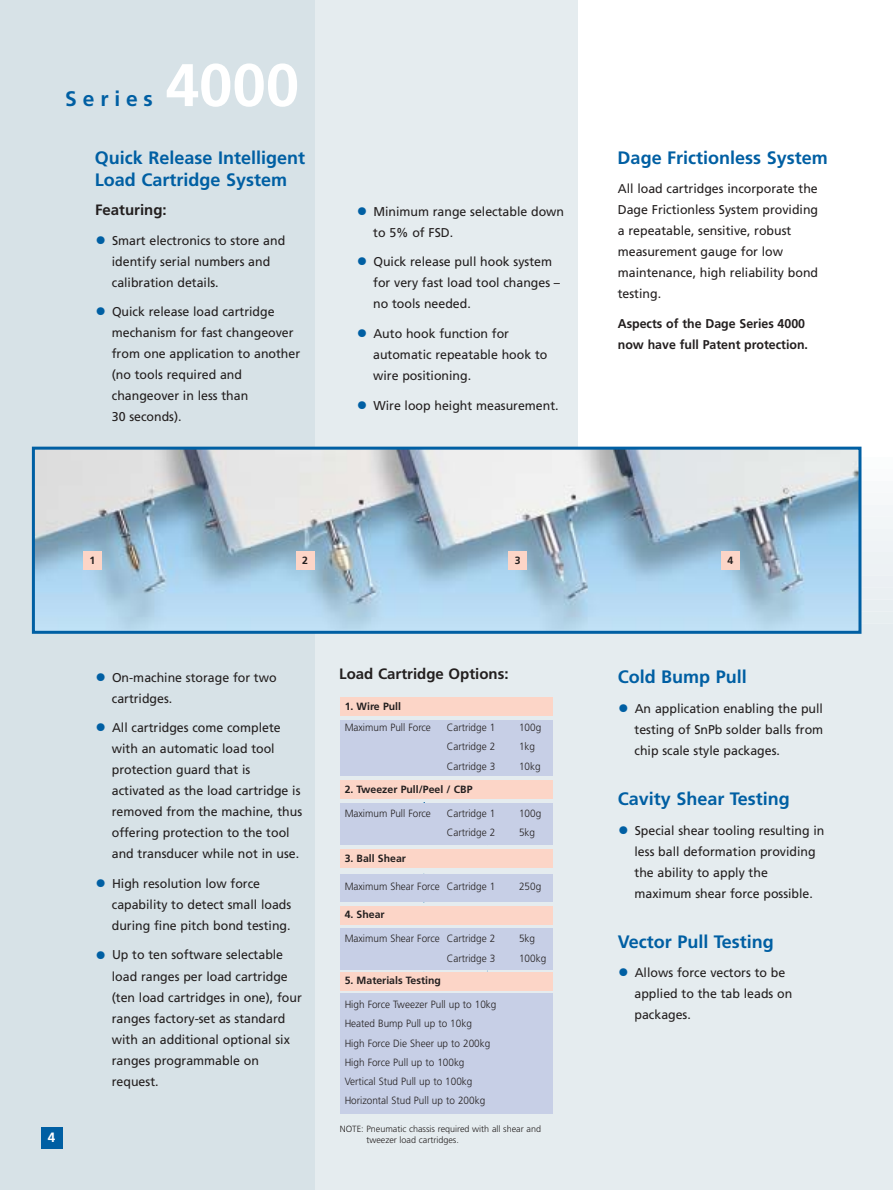
<style>
.page{position:relative;width:893px;height:1190px;background:#fff}
.page>*{position:absolute;margin:0;border:0;box-sizing:border-box;transform-origin:0 0}
.t1{font:700 60px "Frutiger";color:#fff}
.t2{font:700 21px "Frutiger";letter-spacing:.28em;color:#005fa3}
.t3{font:700 18px/22.5px "Frutiger";color:#005fa3}
.t4{font:700 15px "Frutiger";color:#231f1f}
.t5{font:700 13.5px "Frutiger";color:#fff}
.t6{font:12.75px/21px "Frutiger";color:#231f1f}
.t7{font:700 12.75px/21px "Frutiger";color:#231f1f}
.t8{font:300 10.5px/19.2px "Frutiger";color:#231f1f;scale:.95 1}
.t9{font:700 10.5px "Frutiger";color:#231f1f}
.t10{font:300 9px/10.5px "Frutiger";color:#231f1f}
.s1{font-size:22.5px;color:#005fa3}
</style>
<div class="page">
<div style="left:0;top:0;width:578px;height:1190px;background:#e5ecef"></div>
<div style="left:578px;top:621px;width:314px;height:13px;background:#e5ecef"></div>
<div style="left:578px;top:609px;width:314px;height:16px;background:#e7eef0"></div>
<div style="left:578px;top:598px;width:314px;height:15px;background:#e8eef1"></div>
<div style="left:578px;top:586px;width:314px;height:15px;background:#eaeff2"></div>
<div style="left:578px;top:574px;width:314px;height:15px;background:#ebeff3"></div>
<div style="left:578px;top:562px;width:314px;height:15px;background:#edf1f4"></div>
<div style="left:578px;top:550px;width:314px;height:16px;background:#edf2f4"></div>
<div style="left:578px;top:538px;width:314px;height:16px;background:#eff3f6"></div>
<div style="left:578px;top:526px;width:314px;height:16px;background:#f0f4f6"></div>
<div style="left:578px;top:514px;width:314px;height:16px;background:#f2f6f7"></div>
<div style="left:578px;top:503px;width:314px;height:15px;background:#f3f6f8"></div>
<div style="left:578px;top:491px;width:314px;height:15px;background:#f6f8f9"></div>
<div style="left:578px;top:479px;width:314px;height:15px;background:#f7f9fa"></div>
<div style="left:578px;top:467px;width:314px;height:15px;background:#fafbfc"></div>
<div style="left:578px;top:455px;width:314px;height:15px;background:#fbfdfd"></div>
<div style="left:578px;top:446px;width:314px;height:13px;background:#fff"></div>
<div style="left:578px;top:634px;width:314px;height:556px;background:#e5ecef"></div>
<div style="left:0;top:0;width:315px;height:1190px;background:#d7e2e7"></div>
<div style="left:41px;top:1127px;width:21px;height:21px;background:#005fa3"></div>
<img style="left:36px;top:450px;width:821px;height:180px">
<div style="left:32px;top:446px;width:829px;height:188px;border:3px solid #005fa3"></div>
<div style="left:340px;top:993px;width:213px;height:120px;background:#c7cfe6"></div>
<div style="left:340px;top:972px;width:213px;height:18px;background:#fcd5c7"></div>
<div style="left:340px;top:928px;width:213px;height:41px;background:#c7cfe6"></div>
<div style="left:340px;top:906px;width:213px;height:18px;background:#fcd5c7"></div>
<div style="left:340px;top:873px;width:213px;height:28px;background:#c7cfe6"></div>
<div style="left:340px;top:849px;width:213px;height:19px;background:#fcd5c7"></div>
<div style="left:340px;top:803px;width:213px;height:41px;background:#c7cfe6"></div>
<div style="left:340px;top:780px;width:213px;height:19px;background:#fcd5c7"></div>
<div style="left:340px;top:720px;width:213px;height:55px;background:#c7cfe6"></div>
<div style="left:340px;top:697px;width:213px;height:19px;background:#fcd5c7"></div>
<div style="left:83px;top:551px;width:18px;height:19px;background:#fcd5c7"></div>
<div style="left:296px;top:551px;width:18px;height:19px;background:#fcd5c7"></div>
<div style="left:508px;top:551px;width:19px;height:19px;background:#fcd5c7"></div>
<div style="left:721px;top:551px;width:18px;height:19px;background:#fcd5c7"></div>
<h2 class="t2" style="left:65px;top:90px;width:89px">Series</h2>
<h1 class="t1" style="left:166px;top:61px;width:135px">4000</h1>
<h3 class="t3" style="left:95px;top:148px;width:212px">Quick Release Intelligent<br>Load Cartridge System</h3>
<p class="t4" style="left:95px;top:204px;width:73px">Featuring:</p>
<p class="t6" style="left:112px;top:231px;width:175px;text-indent:-17px"><span class="s1">•</span> Smart electronics to store and identify serial numbers and calibration details.</p>
<p class="t6" style="left:112px;top:302px;width:190px;text-indent:-17px"><span class="s1">•</span> Quick release load cartridge mechanism for fast changeover from one application to another (no tools required and changeover in less than<br>30 seconds).</p>
<p class="t6" style="left:373px;top:202px;width:192px;text-indent:-17px"><span class="s1">•</span> Minimum range selectable down to 5% of FSD.</p>
<p class="t6" style="left:373px;top:252px;width:188px;text-indent:-17px"><span class="s1">•</span> Quick release pull hook system for very fast load tool changes – no tools needed.</p>
<p class="t6" style="left:373px;top:324px;width:176px;text-indent:-17px"><span class="s1">•</span> Auto hook function for automatic repeatable hook to wire positioning.</p>
<p class="t6" style="left:356px;top:395px;width:204px"><span class="s1">•</span> Wire loop height measurement.</p>
<h3 class="t3" style="left:617px;top:148px;width:211px">Dage Frictionless System</h3>
<p class="t6" style="left:617px;top:179px;width:202px">All load cartridges incorporate the<br>Dage Frictionless System providing a repeatable, sensitive, robust measurement gauge for low maintenance, high reliability bond testing.</p>
<p class="t7" style="left:617px;top:314px;width:192px">Aspects of the Dage Series 4000 now have full Patent protection.</p>
<p class="t9" style="left:89px;top:556px;width:7px">1</p>
<p class="t9" style="left:302px;top:556px;width:7px">2</p>
<p class="t9" style="left:515px;top:556px;width:7px">3</p>
<p class="t9" style="left:727px;top:556px;width:7px">4</p>
<p class="t5" style="left:48px;top:1131px;width:9px">4</p>
<p class="t6" style="left:112px;top:668px;width:166px;text-indent:-17px"><span class="s1">•</span> On-machine storage for two cartridges.</p>
<p class="t6" style="left:112px;top:718px;width:192px;text-indent:-17px"><span class="s1">•</span> All cartridges come complete with an automatic load tool protection guard that is activated as the load cartridge is removed from the machine, thus offering protection to the tool and transducer while not in use.</p>
<p class="t6" style="left:112px;top:874px;width:181px;text-indent:-17px"><span class="s1">•</span> High resolution low force capability to detect small loads during fine pitch bond testing.</p>
<p class="t6" style="left:112px;top:945px;width:191px;text-indent:-17px"><span class="s1">•</span> Up to ten software selectable load ranges per load cartridge (ten load cartridges in one), four ranges factory-set as standard with an additional optional six ranges programmable on request.</p>
<p class="t4" style="left:339px;top:667px;width:171px">Load Cartridge Options:</p>
<p class="t9" style="left:344px;top:701px;width:58px">1. Wire Pull</p>
<p class="t8" style="left:344px;top:718px;width:92px">Maximum Pull Force</p>
<p class="t8" style="left:447px;top:718px;width:53px">Cartridge 1</p>
<p class="t8" style="left:519px;top:718px;width:25px">100g</p>
<p class="t8" style="left:447px;top:738px;width:53px">Cartridge 2</p>
<p class="t8" style="left:519px;top:738px;width:18px">1kg</p>
<p class="t8" style="left:447px;top:757px;width:53px">Cartridge 3</p>
<p class="t8" style="left:519px;top:757px;width:24px">10kg</p>
<p class="t9" style="left:344px;top:784px;width:129px">2. Tweezer Pull/Peel / CBP</p>
<p class="t8" style="left:344px;top:804px;width:92px">Maximum Pull Force</p>
<p class="t8" style="left:447px;top:804px;width:53px">Cartridge 1</p>
<p class="t8" style="left:519px;top:804px;width:25px">100g</p>
<p class="t8" style="left:447px;top:823px;width:53px">Cartridge 2</p>
<p class="t8" style="left:519px;top:823px;width:18px">5kg</p>
<p class="t9" style="left:344px;top:853px;width:63px">3. Ball Shear</p>
<p class="t8" style="left:344px;top:878px;width:160px">Maximum Shear Force Cartridge 1</p>
<p class="t8" style="left:519px;top:878px;width:25px">250g</p>
<p class="t9" style="left:344px;top:910px;width:41px">4. Shear</p>
<p class="t8" style="left:344px;top:930px;width:160px">Maximum Shear Force Cartridge 2</p>
<p class="t8" style="left:519px;top:930px;width:18px">5kg</p>
<p class="t8" style="left:447px;top:949px;width:53px">Cartridge 3</p>
<p class="t8" style="left:519px;top:949px;width:30px">100kg</p>
<p class="t9" style="left:344px;top:976px;width:98px">5. Materials Testing</p>
<p class="t8" style="left:344px;top:995px;width:161px">High Force Tweezer Pull up to 10kg<br>Heated Bump Pull up to 10kg<br>High Force Die Sheer up to 200kg<br>High Force Pull up to 100kg<br>Vertical Stud Pull up to 100kg<br>Horizontal Stud Pull up to 200kg</p>
<p class="t10" style="left:366px;top:1124px;width:176px;text-indent:-27px">NOTE: Pneumatic chassis required with all shear and tweezer load cartridges.</p>
<h3 class="t3" style="left:617px;top:667px;width:130px">Cold Bump Pull</h3>
<p class="t6" style="left:634px;top:699px;width:190px;text-align:justify;text-indent:-17px"><span class="s1">•</span> An application enabling the pull testing of SnPb solder balls from chip scale style packages.</p>
<h3 class="t3" style="left:617px;top:789px;width:174px">Cavity Shear Testing</h3>
<p class="t6" style="left:634px;top:820px;width:191px;text-indent:-17px"><span class="s1">•</span> Special shear tooling resulting in less ball deformation providing the ability to apply the maximum shear force possible.</p>
<h3 class="t3" style="left:617px;top:931px;width:158px">Vector Pull Testing</h3>
<p class="t6" style="left:634px;top:963px;width:159px;text-indent:-17px"><span class="s1">•</span> Allows force vectors to be applied to the tab leads on packages.</p>
</div>
